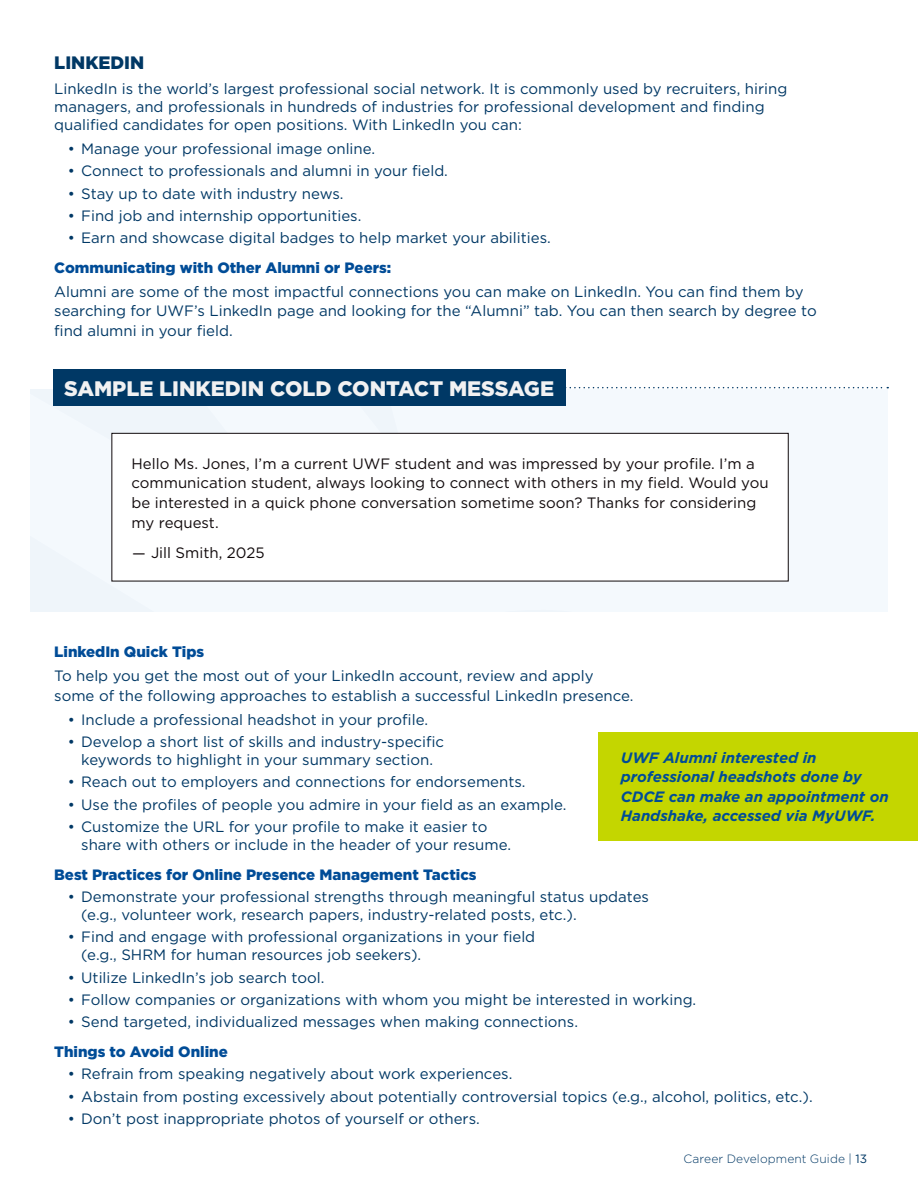
<style>
.page{position:relative;width:918px;height:1188px;background:#fff}
.page>*{position:absolute;margin:0;border:0;box-sizing:border-box;transform-origin:0 0}
.Header_Midnight{font:900 21px "Gotham";color:#f1f1f2}
.Header_Midnight-2{font:900 18px "Gotham";color:#003865}
.Paragraph{font:15px/18px "Gotham";color:#003865}
.Paragraph-2{font:15px/19.6px "Gotham";color:#110a0c}
.Header_2_UWF_Blue{font:900 15px "Gotham";color:#004c97}
.Paragraph-3{font:italic 700 15px/19.5px "Gotham";color:#004c97}
.t1{font:300 12px "Gotham";letter-spacing:.01em;color:#003865}
.s1{font-family:"Helvetica"}
.s2{font-weight:400}
</style>
<div class="page">
<div style="left:30px;top:389px;width:858px;height:223px;background:#f4f9fd"></div>
<svg style="left:111px;top:581px;width:678px;height:1px"></svg>
<svg style="left:171px;top:387px;width:717px;height:46px"></svg>
<div style="left:54px;top:370px;width:512px;height:36px;background:#003865"></div>
<div style="left:111px;top:433px;width:678px;height:148px;background:#fff;border:1px solid #110a0c"></div>
<div style="left:599px;top:732px;width:319px;height:109px;background:#c4d600"></div>
<p class="Header_Midnight-2" style="left:54px;top:51px;width:92px">LINKEDIN</p>
<p class="Paragraph" style="left:54px;top:79px;width:735px">LinkedIn is the world’s largest professional social network. It is commonly used by recruiters, hiring managers, and professionals in hundreds of industries for professional development and finding qualified candidates for open positions. With LinkedIn you can:</p>
<p class="Paragraph" style="left:68px;top:139px;width:307px">• Manage your professional image online.</p>
<p class="Paragraph" style="left:68px;top:162px;width:379px">• Connect to professionals and alumni in your field.</p>
<p class="Paragraph" style="left:68px;top:184px;width:275px">• Stay up to date with industry news.</p>
<p class="Paragraph" style="left:68px;top:206px;width:293px">• Find job and internship opportunities.</p>
<p class="Paragraph" style="left:68px;top:229px;width:482px">• Earn and showcase digital badges to help market your abilities.</p>
<p class="Header_2_UWF_Blue" style="left:54px;top:257px;width:339px">Communicating with Other Alumni or Peers:</p>
<p class="Paragraph" style="left:54px;top:281px;width:764px;line-height:19.5px">Alumni are some of the most impactful connections you can make on LinkedIn. You can find them by searching for UWF’s LinkedIn page and looking for the “Alumni” tab. You can then search by degree to find alumni in your field.</p>
<p class="Header_Midnight" style="left:64px;top:374px;width:492px">SAMPLE LINKEDIN COLD CONTACT MESSAGE</p>
<p class="Paragraph-2" style="left:132px;top:453px;width:639px">Hello Ms. Jones, I’m a current UWF student and was impressed by your profile. I’m a communication student, always looking to connect with others in my field. Would you be interested in a quick phone conversation sometime soon? Thanks for considering my request.</p>
<p class="Paragraph-2" style="left:132px;top:543px;width:135px"><span class="s1">―</span> Jill Smith, 2025</p>
<p class="Header_2_UWF_Blue" style="left:54px;top:642px;width:152px">LinkedIn Quick Tips</p>
<p class="Paragraph" style="left:54px;top:666px;width:579px;line-height:19.5px">To help you get the most out of your LinkedIn account, review and apply some of the following approaches to establish a successful LinkedIn presence.</p>
<p class="Paragraph" style="left:68px;top:710px;width:360px">• Include a professional headshot in your profile.</p>
<p class="Paragraph" style="left:68px;top:732px;width:378px;text-align:center">• Develop a short list of skills and industry-specific keywords to highlight in your summary section.</p>
<p class="Paragraph" style="left:68px;top:773px;width:457px">• Reach out to employers and connections for endorsements.</p>
<p class="Paragraph" style="left:68px;top:795px;width:498px">• Use the profiles of people you admire in your field as an example.</p>
<p class="Paragraph" style="left:81px;top:817px;width:429px;text-indent:-14px">• Customize the URL for your profile to make it easier to share with others or include in the header of your resume.</p>
<p class="Header_2_UWF_Blue" style="left:54px;top:864px;width:424px">Best Practices for Online Presence Management Tactics</p>
<p class="Paragraph" style="left:81px;top:887px;width:569px;text-indent:-14px">• Demonstrate your professional strengths through meaningful status updates (e.g., volunteer work, research papers, industry-related posts, etc.).</p>
<p class="Paragraph" style="left:81px;top:928px;width:456px;text-indent:-14px">• Find and engage with professional organizations in your field (e.g., SHRM for human resources job seekers).</p>
<p class="Paragraph" style="left:68px;top:968px;width:256px">• Utilize LinkedIn’s job search tool.</p>
<p class="Paragraph" style="left:68px;top:990px;width:628px">• Follow companies or organizations with whom you might be interested in working.</p>
<p class="Paragraph" style="left:68px;top:1013px;width:510px">• Send targeted, individualized messages when making connections.</p>
<p class="Header_2_UWF_Blue" style="left:54px;top:1041px;width:175px">Things to Avoid Online</p>
<p class="Paragraph" style="left:68px;top:1065px;width:444px">• Refrain from speaking negatively about work experiences.</p>
<p class="Paragraph" style="left:68px;top:1087px;width:744px">• Abstain from posting excessively about potentially controversial topics (e.g., alcohol, politics, etc.).</p>
<p class="Paragraph" style="left:68px;top:1109px;width:411px">• Don’t post inappropriate photos of yourself or others.</p>
<p class="Paragraph-3" style="left:621px;top:748px;width:269px">UWF Alumni interested in professional headshots done by<br>CDCE can make an appointment on<br>Handshake, accessed via MyUWF.</p>
<p class="t1" style="left:683px;top:1151px;width:185px">Career Development Guide | <span class="s2">13</span></p>
</div>
